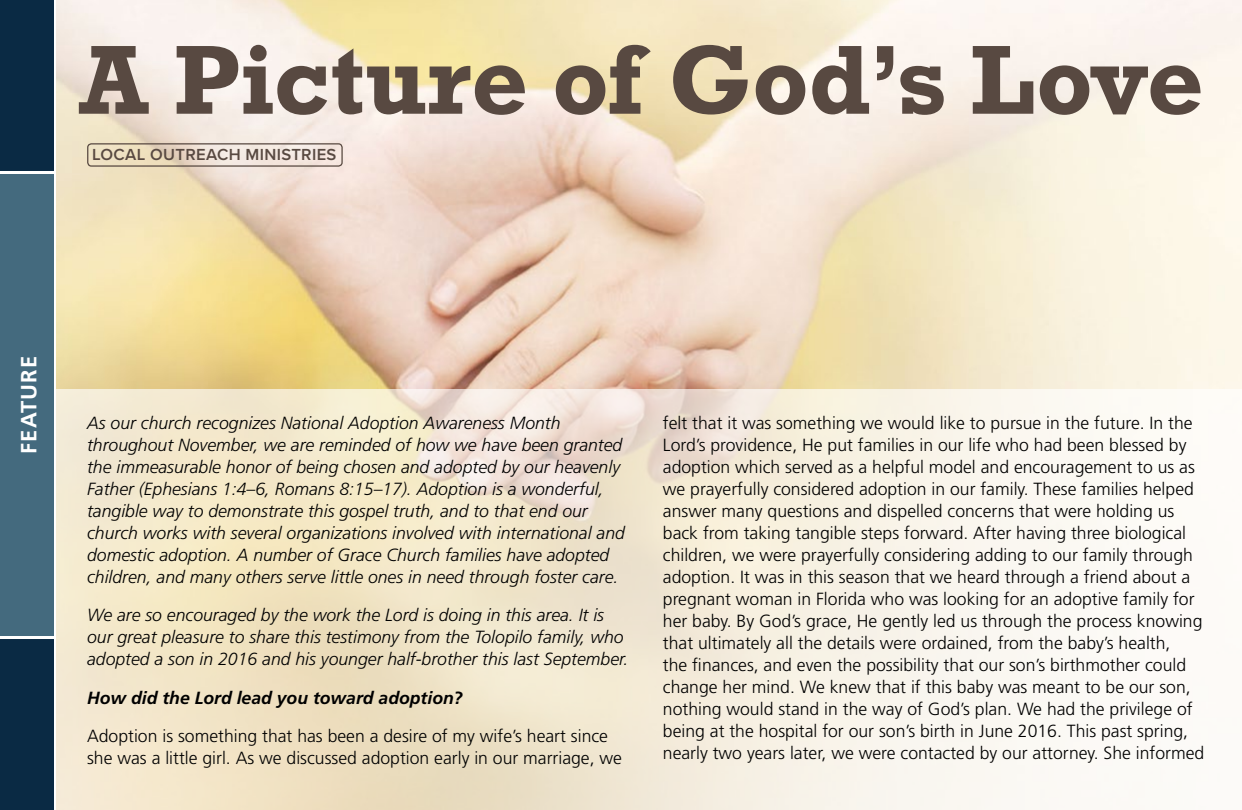
<style>
.page{position:relative;width:1242px;height:810px;background:#fff}
.page>*{position:absolute;margin:0;border:0;box-sizing:border-box;transform-origin:0 0}
.t1{font:700 92px "Rockwell";color:#584941}
.t2{font:700 22px "Frutiger";letter-spacing:.05em;color:#fff}
.t3{font:300 17.6px/22px "Frutiger";color:#000}
.t4{font:italic 300 17.6px/22px "Frutiger";color:#000}
.t5{font:italic 700 17.6px "Frutiger";color:#000}
.t6{font:600 16.6px "Proxima Nova";letter-spacing:.02em;color:#584941}
</style>
<div class="page">
<div style="left:0;top:174px;width:54px;height:462px;background:#446a7e"></div>
<div style="left:0;top:0;width:54px;height:171px;background:#0a2a44"></div>
<div style="left:0;top:639px;width:54px;height:171px;background:#0a2a44"></div>
<img style="left:57px;top:0;width:1185px;height:389px">
<svg style="left:57px;top:389px;width:1084px;height:421px"></svg>
<div style="left:87px;top:143px;width:256px;height:24px;border:1px solid #594a42;border-radius:4px"></div>
<h1 class="t1" style="left:79px;top:21px;width:1126px">A Picture of God’s Love</h1>
<p class="t6" style="left:92px;top:145px;width:246px">LOCAL OUTREACH MINISTRIES</p>
<p class="t2" style="left:16px;top:454px;width:99px;rotate:-90deg">FEATURE</p>
<p class="t4" style="left:87px;top:412px;width:539px">As our church recognizes National Adoption Awareness Month throughout November, we are reminded of how we have been granted the immeasurable honor of being chosen and adopted by our heavenly Father (Ephesians 1:4–6, Romans 8:15–17). Adoption is a wonderful, tangible way to demonstrate this gospel truth, and to that end our church works with several organizations involved with international and domestic adoption. A number of Grace Church families have adopted children, and many others serve little ones in need through foster care.</p>
<p class="t4" style="left:87px;top:604px;width:543px">We are so encouraged by the work the Lord is doing in this area. It is our great pleasure to share this testimony from the Tolopilo family, who adopted a son in 2016 and his younger half-brother this last September.</p>
<p class="t5" style="left:87px;top:687px;width:377px">How did the Lord lead you toward adoption?</p>
<p class="t3" style="left:87px;top:726px;width:536px">Adoption is something that has been a desire of my wife’s heart since she was a little girl. As we discussed adoption early in our marriage, we</p>
<p class="t3" style="left:663px;top:412px;width:543px">felt that it was something we would like to pursue in the future. In the Lord’s providence, He put families in our life who had been blessed by adoption which served as a helpful model and encouragement to us as we prayerfully considered adoption in our family. These families helped answer many questions and dispelled concerns that were holding us back from taking tangible steps forward. After having three biological children, we were prayerfully considering adding to our family through adoption. It was in this season that we heard through a friend about a pregnant woman in Florida who was looking for an adoptive family for her baby. By God’s grace, He gently led us through the process knowing that ultimately all the details were ordained, from the baby’s health,<br>the finances, and even the possibility that our son’s birthmother could change her mind. We knew that if this baby was meant to be our son, nothing would stand in the way of God’s plan. We had the privilege of being at the hospital for our son’s birth in June 2016. This past spring, nearly two years later, we were contacted by our attorney. She informed</p>
</div>
